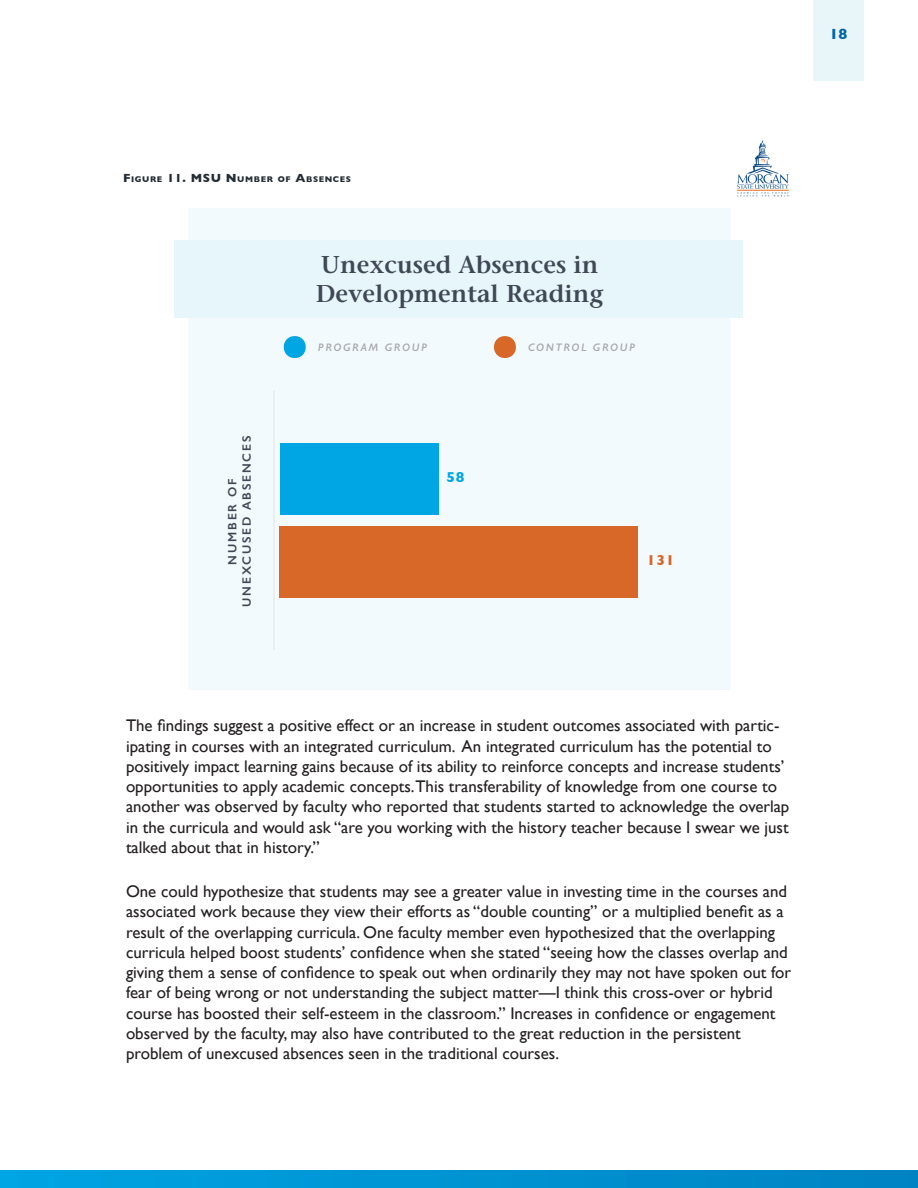
<style>
.page{position:relative;width:918px;height:1188px;background:#fff}
.page>*{position:absolute;margin:0;border:0;box-sizing:border-box;transform-origin:0 0}
.t1{font:600 24.3px/29.1px "Stone Serif Std";color:#3f4854}
.Paragraph_Style{font:16.8px/20.2px "Gill Sans";color:#231f20}
.t2{font:700 15px "Gill Sans";color:#0065a4}
.t3{font:700 14.55px "Gill Sans";color:#d76828}
.t4{font:700 14.55px "Gill Sans";color:#00a5e3}
.t5{font:600 12.15px/14.5px "Gill Sans";letter-spacing:.15em;color:#3f4854;text-align:center}
.Smallest_Caption{font:700 12px "Gill Sans";color:#232c33}
.t6{font:italic 600 10.95px "Gill Sans";letter-spacing:.15em;color:#a8a9ad}
.Smallest_Caption-2{font:700 8.4px "Gill Sans";letter-spacing:.07em;color:#232c33}
.s1{font-size:8.4px}
.s2{font-size:12px}
</style>
<div class="page">
<div style="left:813px;top:0;width:51px;height:81px;background:#e8f6fa"></div>
<div style="left:0;top:1170px;width:918px;height:18px;background:linear-gradient(to right,#00a4e3,#0083c3)"></div>
<div style="left:188px;top:209px;width:542px;height:481px;background:#f3fafd"></div>
<hr style="left:273px;top:391px;width:2px;height:259px;background:#e6e7e9">
<div style="left:175px;top:240px;width:568px;height:78px;background:#e7f6fb"></div>
<div style="left:280px;top:526px;width:358px;height:72px;background:#d76828"></div>
<div style="left:280px;top:443px;width:158px;height:72px;background:#00a5e3"></div>
<div style="left:494px;top:336px;width:22px;height:22px;background:#d76828;border-radius:10px"></div>
<div style="left:284px;top:336px;width:22px;height:22px;background:#00a5e3;border-radius:10px"></div>
<img style="left:737px;top:140px;width:53px;height:57px">
<p class="t2" style="left:830px;top:22px;width:19px">18</p>
<p class="Smallest_Caption" style="left:123px;top:169px;width:79px">F<span class="s1">IGURE</span> 11. MSU</p>
<p class="Smallest_Caption-2" style="left:226px;top:173px;width:127px"><span class="s2">N</span> UMBER OF <span class="s2">A</span>BSENCES</p>
<p class="t1" style="left:316px;top:250px;width:289px">Unexcused Absences in<br>Developmental Reading</p>
<p class="t5" style="left:225px;top:607px;width:173px;rotate:-90deg">NUMBER OF<br>UNEXCUSED ABSENCES</p>
<p class="t6" style="left:318px;top:340px;width:111px">PROGRAM GROUP</p>
<p class="t6" style="left:528px;top:340px;width:109px">CONTROL GROUP</p>
<p class="t4" style="left:447px;top:465px;width:20px">58</p>
<p class="t3" style="left:647px;top:548px;width:29px">131</p>
<p class="Paragraph_Style" style="left:126px;top:715px;width:665px">The findings suggest a positive effect or an increase in student outcomes associated with partic&shy;ipating in courses with an integrated curriculum. An integrated curriculum has the potential to positively impact learning gains because of its ability to reinforce concepts and increase students’ opportunities to apply academic concepts.This transferability of knowledge from one course to another was observed by faculty who reported that students started to acknowledge the overlap in the curricula and would ask “are you working with the history teacher because I swear we just talked about that in history.”</p>
<p class="Paragraph_Style" style="left:126px;top:881px;width:667px">One could hypothesize that students may see a greater value in investing time in the courses and associated work because they view their efforts as “double counting” or a multiplied benefit as a result of the overlapping curricula. One faculty member even hypothesized that the overlapping curricula helped boost students’ confidence when she stated “seeing how the classes overlap and giving them a sense of confidence to speak out when ordinarily they may not have spoken out for fear of being wrong or not understanding the subject matter—I think this cross-over or hybrid course has boosted their self-esteem in the classroom.” Increases in confidence or engagement observed by the faculty, may also have contributed to the great reduction in the persistent problem of unexcused absences seen in the traditional courses.</p>
</div>
